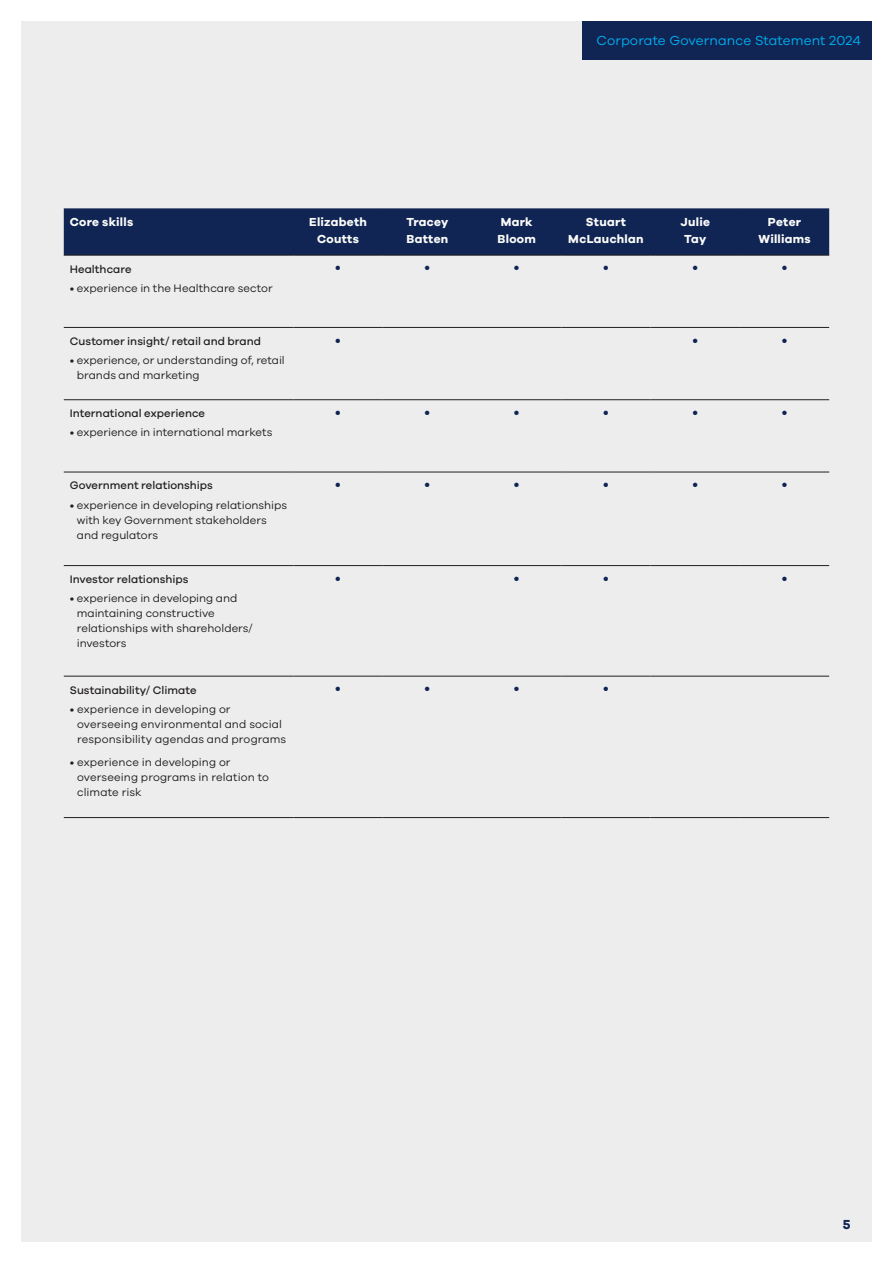
<style>
.page{position:relative;width:893px;height:1263px;background:#fff}
.page>*{position:absolute;margin:0;border:0;box-sizing:border-box;transform-origin:0 0}
.t1{font:13.5px "Galano Grotesque";letter-spacing:.01em;color:#00aeef}
.t2{font:700 13.5px "Galano Grotesque";color:#102554}
.t3{font:700 12px/16.5px "Galano Grotesque";letter-spacing:.02em;color:#fbfbf9;text-align:center}
.t4{font:11.25px/15px "Galano Grotesque";color:#231f20}
.t5{font:500 11.25px "Galano Grotesque";color:#231f20}
</style>
<div class="page">
<div style="left:21px;top:21px;width:851px;height:1221px;background:#ecedec"></div>
<div style="left:582px;top:21px;width:290px;height:39px;background:#102554"></div>
<div style="left:64px;top:208px;width:765px;height:47px;background:#102554"></div>
<hr style="left:64px;top:255px;width:229px;height:1px;background:#231f20">
<hr style="left:293px;top:255px;width:90px;height:1px;background:#231f20">
<hr style="left:383px;top:255px;width:89px;height:1px;background:#231f20">
<hr style="left:472px;top:255px;width:89px;height:1px;background:#231f20">
<hr style="left:561px;top:255px;width:90px;height:1px;background:#231f20">
<hr style="left:651px;top:255px;width:89px;height:1px;background:#231f20">
<hr style="left:740px;top:255px;width:89px;height:1px;background:#231f20">
<hr style="left:64px;top:327px;width:229px;height:1px;background:#231f20">
<hr style="left:293px;top:327px;width:90px;height:1px;background:#231f20">
<hr style="left:383px;top:327px;width:89px;height:1px;background:#231f20">
<hr style="left:472px;top:327px;width:89px;height:1px;background:#231f20">
<hr style="left:561px;top:327px;width:90px;height:1px;background:#231f20">
<hr style="left:651px;top:327px;width:89px;height:1px;background:#231f20">
<hr style="left:740px;top:327px;width:89px;height:1px;background:#231f20">
<hr style="left:64px;top:399px;width:229px;height:1px;background:#231f20">
<hr style="left:293px;top:399px;width:90px;height:1px;background:#231f20">
<hr style="left:383px;top:399px;width:89px;height:1px;background:#231f20">
<hr style="left:472px;top:399px;width:89px;height:1px;background:#231f20">
<hr style="left:561px;top:399px;width:90px;height:1px;background:#231f20">
<hr style="left:651px;top:399px;width:89px;height:1px;background:#231f20">
<hr style="left:740px;top:399px;width:89px;height:1px;background:#231f20">
<hr style="left:64px;top:472px;width:229px;height:1px;background:#231f20">
<hr style="left:293px;top:472px;width:90px;height:1px;background:#231f20">
<hr style="left:383px;top:472px;width:89px;height:1px;background:#231f20">
<hr style="left:472px;top:472px;width:89px;height:1px;background:#231f20">
<hr style="left:561px;top:472px;width:90px;height:1px;background:#231f20">
<hr style="left:651px;top:472px;width:89px;height:1px;background:#231f20">
<hr style="left:740px;top:472px;width:89px;height:1px;background:#231f20">
<hr style="left:64px;top:565px;width:229px;height:1px;background:#231f20">
<hr style="left:293px;top:565px;width:90px;height:1px;background:#231f20">
<hr style="left:383px;top:565px;width:89px;height:1px;background:#231f20">
<hr style="left:472px;top:565px;width:89px;height:1px;background:#231f20">
<hr style="left:561px;top:565px;width:90px;height:1px;background:#231f20">
<hr style="left:651px;top:565px;width:89px;height:1px;background:#231f20">
<hr style="left:740px;top:565px;width:89px;height:1px;background:#231f20">
<hr style="left:64px;top:676px;width:229px;height:1px;background:#231f20">
<hr style="left:293px;top:676px;width:90px;height:1px;background:#231f20">
<hr style="left:383px;top:676px;width:89px;height:1px;background:#231f20">
<hr style="left:472px;top:676px;width:89px;height:1px;background:#231f20">
<hr style="left:561px;top:676px;width:90px;height:1px;background:#231f20">
<hr style="left:651px;top:676px;width:89px;height:1px;background:#231f20">
<hr style="left:740px;top:676px;width:89px;height:1px;background:#231f20">
<hr style="left:64px;top:817px;width:229px;height:1px;background:#231f20">
<hr style="left:293px;top:817px;width:90px;height:1px;background:#231f20">
<hr style="left:383px;top:817px;width:89px;height:1px;background:#231f20">
<hr style="left:472px;top:817px;width:89px;height:1px;background:#231f20">
<hr style="left:561px;top:817px;width:90px;height:1px;background:#231f20">
<hr style="left:651px;top:817px;width:89px;height:1px;background:#231f20">
<hr style="left:740px;top:817px;width:89px;height:1px;background:#231f20">
<p class="t1" style="left:596px;top:32px;width:266px">Corporate Governance Statement 2024</p>
<p class="t3" style="left:70px;top:214px;width:65px">Core skills</p>
<p class="t3" style="left:309px;top:214px;width:59px">Elizabeth<br>Coutts</p>
<p class="t3" style="left:406px;top:214px;width:43px;text-align:left">Tracey<br>Batten</p>
<p class="t3" style="left:497px;top:214px;width:40px;text-align:left">Mark<br>Bloom</p>
<p class="t3" style="left:568px;top:214px;width:77px">Stuart<br>McLauchlan</p>
<p class="t3" style="left:680px;top:214px;width:31px;text-align:left">Julie<br>Tay</p>
<p class="t3" style="left:758px;top:214px;width:54px">Peter<br>Williams</p>
<p class="t5" style="left:70px;top:262px;width:63px">Healthcare</p>
<p class="t4" style="left:70px;top:280px;width:204px">• experience in the Healthcare sector</p>
<p class="t5" style="left:70px;top:334px;width:193px">Customer insight/ retail and brand</p>
<p class="t4" style="left:77px;top:352px;width:209px;text-indent:-7px">• experience, or understanding of, retail brands and marketing</p>
<p class="t5" style="left:70px;top:407px;width:137px">International experience</p>
<p class="t4" style="left:70px;top:425px;width:204px">• experience in international markets</p>
<p class="t5" style="left:70px;top:479px;width:145px">Government relationships</p>
<p class="t4" style="left:77px;top:497px;width:212px;text-indent:-7px">• experience in developing relationships with key Government stakeholders and regulators</p>
<p class="t5" style="left:70px;top:572px;width:120px">Investor relationships</p>
<p class="t4" style="left:77px;top:591px;width:177px;text-indent:-7px">• experience in developing and maintaining constructive relationships with shareholders/ investors</p>
<p class="t5" style="left:70px;top:683px;width:128px">Sustainability/ Climate</p>
<p class="t4" style="left:77px;top:701px;width:211px;text-indent:-7px">• experience in developing or overseeing environmental and social responsibility agendas and programs</p>
<p class="t4" style="left:77px;top:755px;width:193px;text-indent:-7px">• experience in developing or overseeing programs in relation to climate risk</p>
<p class="t2" style="left:843px;top:1216px;width:9px">5</p>
</div>
